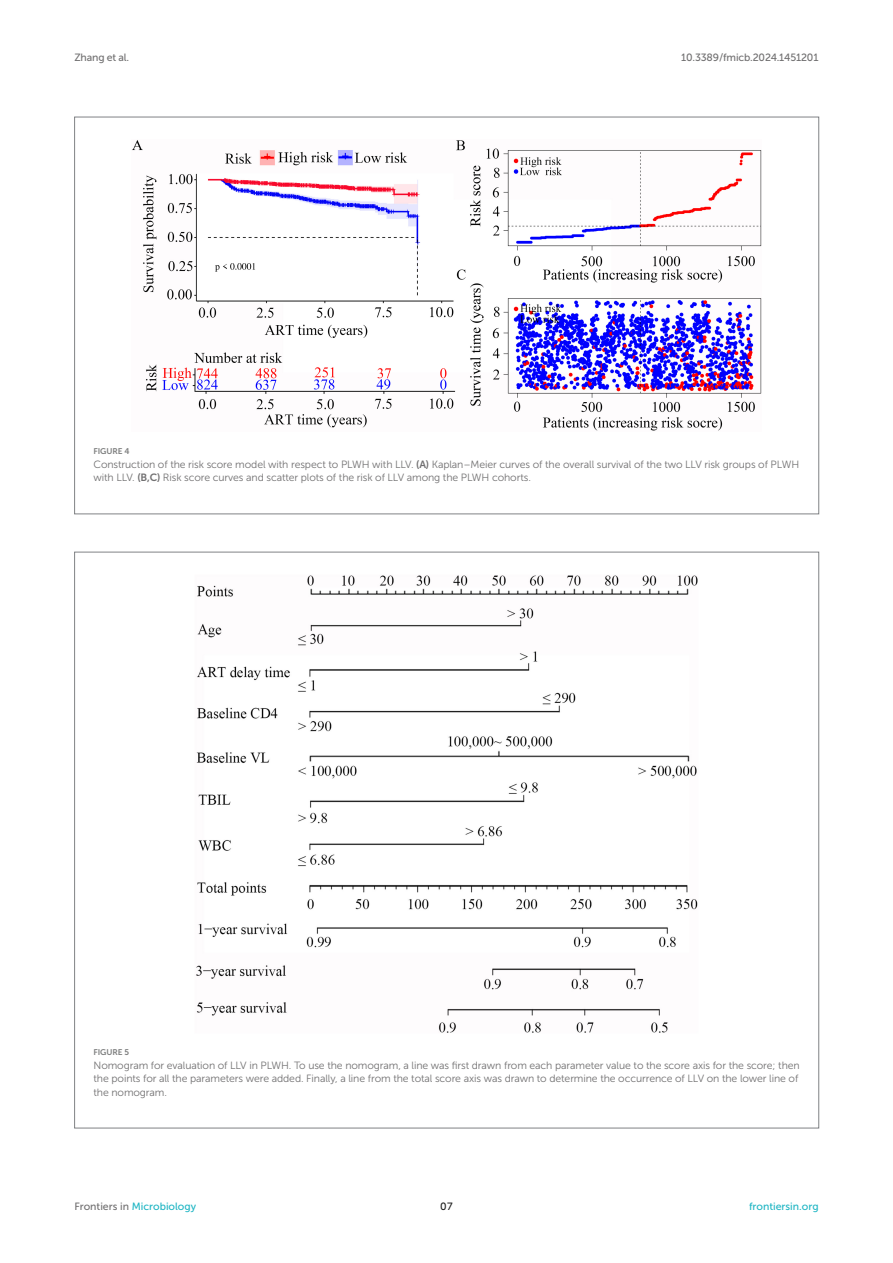
<style>
.page{position:relative;width:893px;height:1263px;background:#fff}
.page>*{position:absolute;margin:0;border:0;box-sizing:border-box;transform-origin:0 0}
.FIG_LEG{font:10.5px/13.5px "Museo Sans 300";letter-spacing:-.01em;color:#706f70}
.t1{font:10.5px "Museo Sans 500";color:#1db5c3}
.t2{font:10.5px "Museo Sans 500";letter-spacing:-.015em;color:#706f70}
.t3{font:10.5px "Museo Sans 500";color:#1b1c1b}
.FIG_HD{font:8.25px "Museo Sans 700";letter-spacing:-.01em;color:#7e7f7f}
.s1{font-family:"Museo Sans 700"}
.s2{color:#706f70}
</style>
<div class="page">
<img style="left:132px;top:140px;width:630px;height:291px">
<img style="left:196px;top:575px;width:502px;height:458px">
<p class="t2" style="left:74px;top:51px;width:56px">Zhang et al.</p>
<p class="t2" style="left:681px;top:51px;width:139px">10.3389/fmicb.2024.1451201</p>
<p class="FIG_HD" style="left:94px;top:447px;width:37px">FIGURE 4</p>
<p class="FIG_LEG" style="left:94px;top:458px;width:707px">Construction of the risk score model with respect to PLWH with LLV. <span class="s1">(A)</span> Kaplan–Meier curves of the overall survival of the two LLV risk groups of PLWH with LLV. <span class="s1">(B,C)</span> Risk score curves and scatter plots of the risk of LLV among the PLWH cohorts.</p>
<p class="FIG_HD" style="left:94px;top:1048px;width:37px">FIGURE 5</p>
<p class="FIG_LEG" style="left:94px;top:1058px;width:708px">Nomogram for evaluation of LLV in PLWH. To use the nomogram, a line was first drawn from each parameter value to the score axis for the score; then the points for all the parameters were added. Finally, a line from the total score axis was drawn to determine the occurrence of LLV on the lower line of the nomogram.</p>
<p class="t1" style="left:74px;top:1200px;width:123px"><span class="s2">Frontiers in</span> Microbiology</p>
<p class="t3" style="left:440px;top:1200px;width:14px">07</p>
<p class="t1" style="left:749px;top:1200px;width:71px">frontiersin.org</p>
</div>
